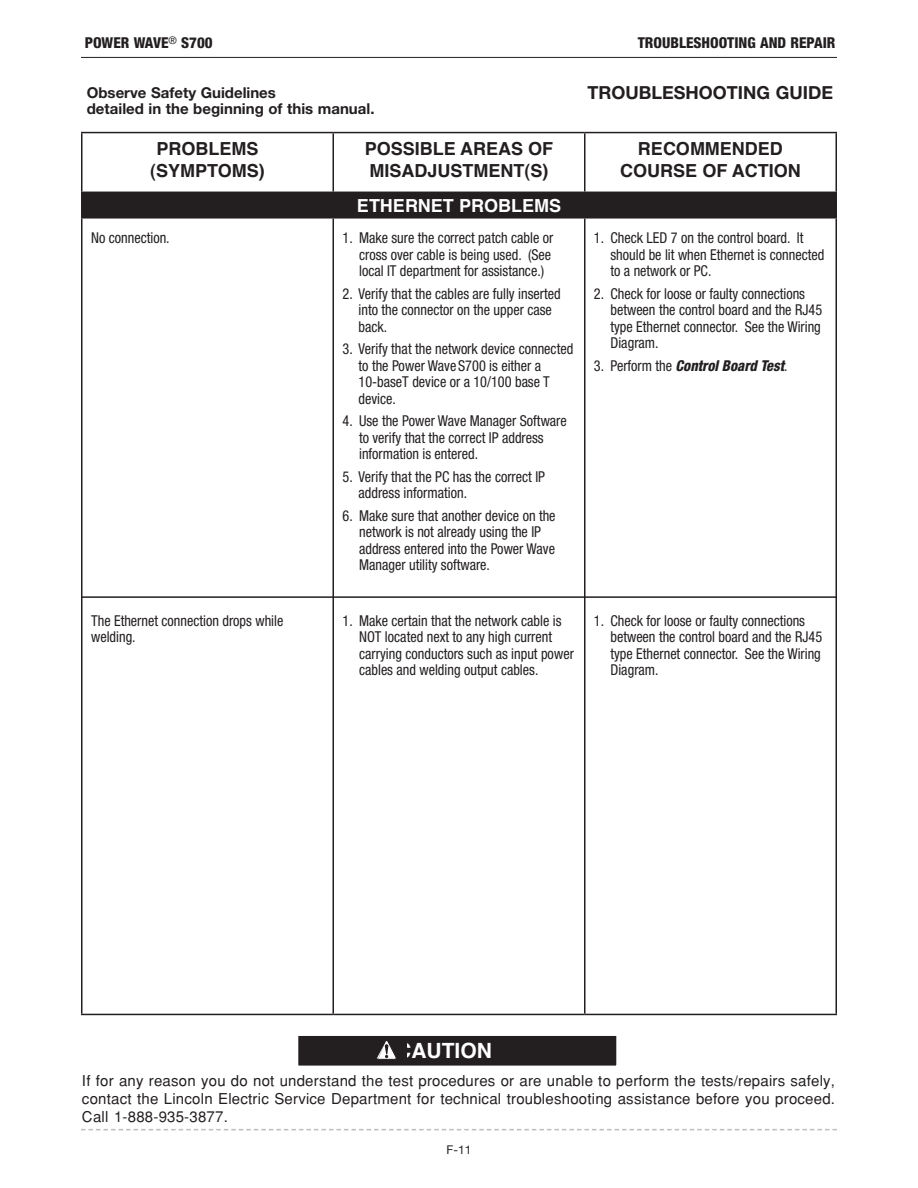
<style>
.page{position:relative;width:918px;height:1188px;background:#fff}
.page>*{position:absolute;margin:0;border:0;box-sizing:border-box;transform-origin:0 0}
.t1{font:700 21px "Helvetica";color:#fff}
.t2{font:700 18px "Helvetica";color:#231f20}
.Body_text_heads{font:700 18px "Helvetica Neue";color:#231f20}
.t3{font:700 18px "Helvetica";color:#fff}
.body_copy{font:condensed 15px/16.5px "Helvetica Neue";color:#231f20;scale:.95 1}
.Normal{font:15px/18px "Helvetica";letter-spacing:.015em;color:#231f20;text-align:justify}
.Body_text_heads-2{font:700 15px/16.5px "Helvetica Neue";color:#231f20}
.Heading{font:800 condensed 15px "Helvetica Neue";color:#231f20}
.body_copy-2{font:italic 800 condensed 15px "Helvetica Neue";color:#231f20;scale:.95 1}
.t4{font:12px "Helvetica Neue";color:#231f20}
.s1{font-weight:400;font-style:normal}
</style>
<div class="page">
<hr style="left:81px;top:57px;width:756px;height:1px;background:#231f20">
<div style="left:297px;top:1034px;width:321px;height:33px;background:#231f20"></div>
<div style="left:295px;top:1033px;width:324px;height:36px;border:3px solid #fff"></div>
<svg style="left:377px;top:1041px;width:19px;height:18px"></svg>
<div style="left:82px;top:192px;width:754px;height:26px;background:#231f20"></div>
<hr style="left:81px;top:132px;width:252px;height:1px;background:#231f20">
<hr style="left:81px;top:133px;width:1px;height:59px;background:#231f20">
<hr style="left:333px;top:132px;width:252px;height:1px;background:#231f20">
<hr style="left:333px;top:133px;width:1px;height:59px;background:#231f20">
<hr style="left:585px;top:132px;width:252px;height:1px;background:#231f20">
<hr style="left:584px;top:133px;width:1px;height:59px;background:#231f20">
<hr style="left:836px;top:133px;width:1px;height:59px;background:#231f20">
<hr style="left:81px;top:192px;width:252px;height:1px;background:#231f20">
<svg style="left:81px;top:193px;width:1px;height:24px"></svg>
<hr style="left:585px;top:192px;width:252px;height:1px;background:#231f20">
<svg style="left:836px;top:193px;width:1px;height:24px"></svg>
<hr style="left:81px;top:217px;width:252px;height:2px;background:#231f20">
<hr style="left:81px;top:219px;width:1px;height:795px;background:#231f20">
<hr style="left:333px;top:217px;width:252px;height:2px;background:#231f20">
<hr style="left:333px;top:219px;width:1px;height:795px;background:#231f20">
<hr style="left:585px;top:217px;width:252px;height:2px;background:#231f20">
<hr style="left:584px;top:219px;width:1px;height:795px;background:#231f20">
<hr style="left:836px;top:219px;width:1px;height:795px;background:#231f20">
<hr style="left:81px;top:1014px;width:252px;height:1px;background:#231f20">
<hr style="left:333px;top:1014px;width:252px;height:1px;background:#231f20">
<hr style="left:585px;top:1014px;width:252px;height:1px;background:#231f20">
<hr style="left:81px;top:596px;width:756px;height:2px;background:#231f20">
<svg style="left:81px;top:1129px;width:756px;height:1px"></svg>
<p class="Heading" style="left:85px;top:33px;width:129px">POWER WAVE<sup>®</sup> S700</p>
<p class="Heading" style="left:638px;top:33px;width:199px">TROUBLESHOOTING AND REPAIR</p>
<p class="Body_text_heads-2" style="left:87px;top:84px;width:289px">Observe Safety Guidelines<br>detailed in the beginning of this manual.</p>
<p class="Body_text_heads" style="left:588px;top:82px;width:247px">TROUBLESHOOTING GUIDE</p>
<p class="t2" style="left:156px;top:134px;width:104px">PROBLEMS</p>
<p class="t2" style="left:150px;top:156px;width:116px">(SYMPTOMS)</p>
<p class="t2" style="left:365px;top:134px;width:190px">POSSIBLE AREAS OF</p>
<p class="t2" style="left:370px;top:156px;width:180px">MISADJUSTMENT(S)</p>
<p class="t2" style="left:638px;top:134px;width:146px">RECOMMENDED</p>
<p class="t2" style="left:620px;top:156px;width:182px">COURSE OF ACTION</p>
<p class="t3" style="left:357px;top:191px;width:206px">ETHERNET PROBLEMS</p>
<p class="body_copy" style="left:91px;top:229px;width:84px">No connection.</p>
<p class="body_copy" style="left:359px;top:229px;width:206px;text-indent:-17px">1. Make sure the correct patch cable or cross over cable is being used. (See local IT department for assistance.)</p>
<p class="body_copy" style="left:359px;top:285px;width:214px;text-indent:-16px">2. Verify that the cables are fully inserted into the connector on the upper case back.</p>
<p class="body_copy" style="left:359px;top:340px;width:228px;text-indent:-16px">3. Verify that the network device connected to the Power Wave S700 is either a<br>10-baseT device or a 10/100 base T device.</p>
<p class="body_copy" style="left:359px;top:412px;width:220px;text-indent:-17px">4. Use the Power Wave Manager Software to verify that the correct IP address information is entered.</p>
<p class="body_copy" style="left:359px;top:468px;width:198px;text-indent:-16px">5. Verify that the PC has the correct IP address information.</p>
<p class="body_copy" style="left:359px;top:507px;width:208px;text-indent:-17px">6. Make sure that another device on the network is not already using the IP address entered into the Power Wave Manager utility software.</p>
<p class="body_copy" style="left:610px;top:229px;width:227px;text-indent:-17px">1. Check LED 7 on the control board. It should be lit when Ethernet is connected to a network or PC.</p>
<p class="body_copy" style="left:610px;top:285px;width:224px;text-indent:-17px">2. Check for loose or faulty connections between the control board and the RJ45 type Ethernet connector. See the Wiring<br>Diagram.</p>
<p class="body_copy-2" style="left:594px;top:356px;width:205px"><span class="s1">3. Perform the</span> Control Board Test<span class="s1">.</span></p>
<p class="body_copy" style="left:91px;top:612px;width:204px">The Ethernet connection drops while welding.</p>
<p class="body_copy" style="left:359px;top:612px;width:228px;text-indent:-17px">1. Make certain that the network cable is NOT located next to any high current carrying conductors such as input power cables and welding output cables.</p>
<p class="body_copy" style="left:610px;top:612px;width:224px;text-indent:-17px">1. Check for loose or faulty connections between the control board and the RJ45 type Ethernet connector. See the Wiring<br>Diagram.</p>
<p class="t1" style="left:396px;top:1034px;width:97px">CAUTION</p>
<p class="Normal" style="left:82px;top:1072px;width:755px">If for any reason you do not understand the test procedures or are unable to perform the tests/repairs safely, contact the Lincoln Electric Service Department for technical troubleshooting assistance before you proceed.<br>Call 1-888-935-3877.</p>
<p class="t4" style="left:447px;top:1143px;width:26px">F-11</p>
</div>
